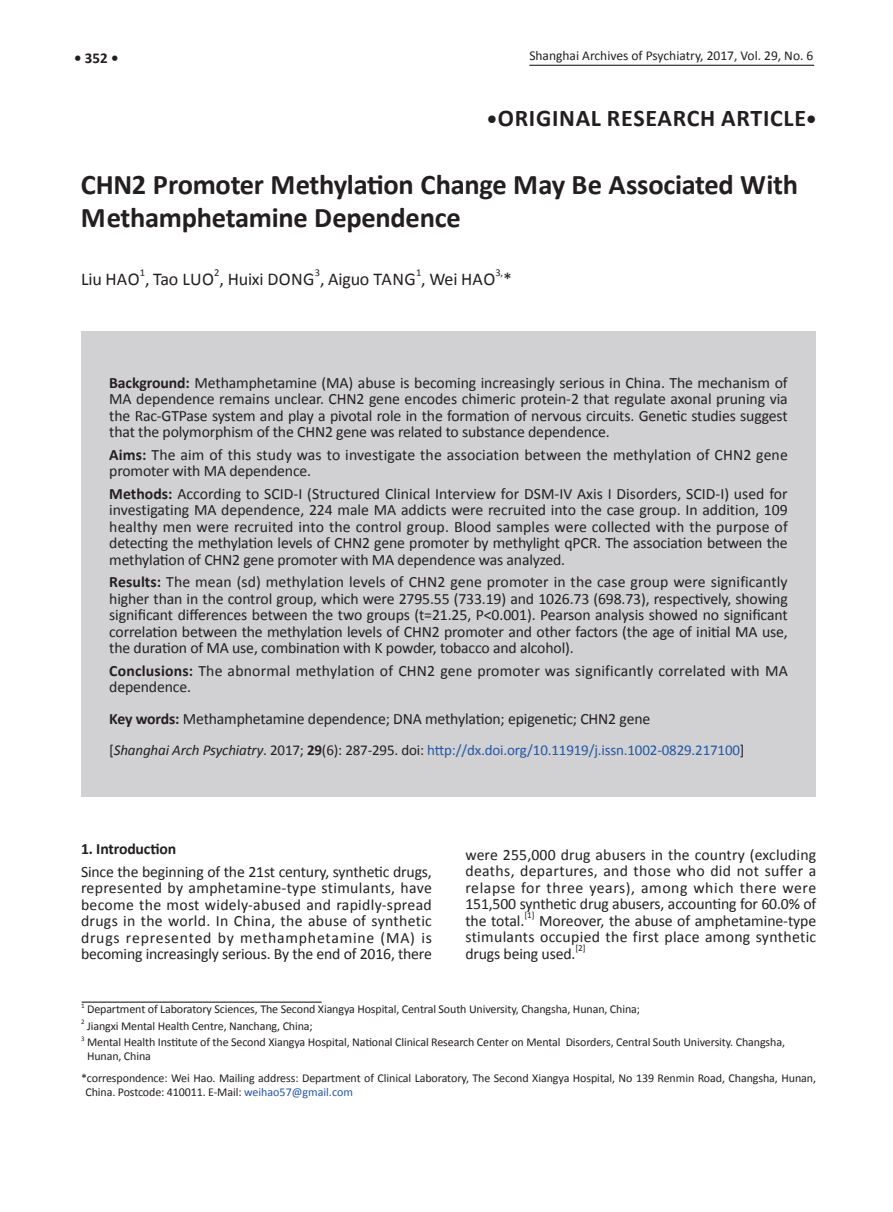
<style>
.page{position:relative;width:893px;height:1212px;background:#fff}
.page>*{position:absolute;margin:0;border:0;box-sizing:border-box;transform-origin:0 0}
.t1{font:700 28.5px/33px "Calibri";letter-spacing:-.01em;color:#231f20}
.t2{font:700 24px "Calibri";letter-spacing:.03em;color:#231f20}
.t3{font:18px "Calibri";letter-spacing:-.01em;color:#231f20}
.t4{font:15.75px/16.5px "Calibri";letter-spacing:-.01em;color:#221f1f;text-align:justify}
.t5{font:15.75px/16.5px "Calibri";letter-spacing:-.01em;color:#231f20;text-align:justify}
.t6{font:15.75px/16.5px "Calibri";letter-spacing:.01em;color:#221f1f}
.t7{font:700 15.75px "Calibri";letter-spacing:-.01em;color:#221f1f}
.t8{font:15px "Calibri";letter-spacing:-.01em;color:#2256a6}
.t9{font:700 15px "Calibri";color:#231f20}
.t10{font:13.5px "Calibri";color:#231f20}
.t11{font:12px/13.5px "Calibri";letter-spacing:-.01em;color:#231f20}
.t12{font:10.5px "Calibri";color:#231f20}
.t13{font:9.15px "Calibri";color:#221f1f}
.t14{font:7.05px "Calibri";color:#231f20}
.s1{font-size:21px}
.s2{font-weight:700}
.s3{color:#221f1f}
.s4{font-weight:700;color:#231f20}
.s5{color:#231f20}
.s6{font-style:italic;color:#231f20}
.s7{color:#2256a6}
</style>
<div class="page">
<hr style="left:529px;top:65px;width:285px;height:1px;background:#231f20">
<hr style="left:82px;top:1001px;width:240px;height:2px;background:#231f20">
<div style="left:82px;top:331px;width:734px;height:465px;background:#d1d1d3"></div>
<p class="t9" style="left:74px;top:48px;width:46px">• 352 •</p>
<p class="t10" style="left:529px;top:47px;width:286px">Shanghai Archives of Psychiatry, 2017, Vol. 29, No. 6</p>
<h2 class="t2" style="left:487px;top:103px;width:331px"><span class="s1">•</span>ORIGINAL RESEARCH ARTICLE<span class="s1">•</span></h2>
<h1 class="t1" style="left:81px;top:168px;width:719px">CHN2 Promoter Methylation Change May Be Associated With<br>Methamphetamine Dependence</h1>
<p class="t12" style="left:140px;top:266px;width:7px">1</p>
<p class="t12" style="left:214px;top:266px;width:7px">2</p>
<p class="t12" style="left:315px;top:266px;width:7px">3</p>
<p class="t12" style="left:416px;top:266px;width:7px">1</p>
<p class="t12" style="left:495px;top:266px;width:9px">3,</p>
<p class="t3" style="left:81px;top:267px;width:432px">Liu HAO , Tao LUO , Huixi DONG , Aiguo TANG , Wei HAO *</p>
<p class="t5" style="left:109px;top:374px;width:680px"><span class="s2">Background:</span> Methamphetamine (MA) abuse is becoming increasingly serious in China. The mechanism of MA dependence remains unclear. CHN2 gene encodes chimeric protein-2 that regulate axonal pruning via the Rac-GTPase system and play a pivotal role in the formation of nervous circuits. Genetic studies suggest that the polymorphism of the CHN2 gene was related to substance dependence.</p>
<p class="t5" style="left:109px;top:446px;width:680px"><span class="s2">Aims:</span> The aim of this study was to investigate the association between the methylation of CHN2 gene promoter with MA dependence.</p>
<p class="t5" style="left:109px;top:485px;width:680px"><span class="s2">Methods:</span> <span class="s3">According to SCID-I (Structured Clinical Interview for DSM-IV Axis I Disorders, SCID-I) used for </span>investigating MA dependence<span class="s3">, 224 male</span> MA <span class="s3">addicts were recruited into the case group.</span> In addition, <span class="s3">109 healthy men were recruited into the control group</span>. Blood samples were collected with the purpose of detecting the methylation levels of CHN2 gene promoter by methylight qPCR. The association between the methylation of CHN2 gene promoter with MA dependence was analyzed.</p>
<p class="t4" style="left:109px;top:574px;width:680px"><span class="s4">Results:</span> <span class="s5">The mean (sd) methylation levels of CHN2 gene promoter in the case group were significantly higher than in the control group, which were 2795.55 (733.19) and 1026.73 (698.73), respectively,</span> showing significant differences between the two groups (t=21.25, P&lt;0.001). Pearson analysis showed no significant correlation between the methylation levels of CHN2 promoter and other factors (the age of initial MA use, the duration of MA use, combination with K powder, tobacco and alcohol).</p>
<p class="t6" style="left:109px;top:662px;width:680px"><span class="s4">Conclusions:</span> The abnormal methylation of CHN2 gene promoter was significantly correlated with <span class="s5">MA </span>dependence.</p>
<p class="t5" style="left:109px;top:710px;width:543px"><span class="s2">Key words:</span> Methamphetamine dependence; DNA methylation; epigenetic; CHN2 gene</p>
<p class="t8" style="left:109px;top:740px;width:637px"><span class="s5">[</span><span class="s6">Shanghai Arch Psychiatry</span><span class="s5">. 2017;</span> <span class="s4">29</span><span class="s5">(6): 287-295. doi:</span> http://dx.doi.org/10.11919/j.issn.1002-0829.217100<span class="s5">]</span></p>
<p class="t7" style="left:81px;top:839px;width:97px">1. Introduction</p>
<p class="t4" style="left:81px;top:863px;width:352px">Since the beginning of the 21st century, synthetic drugs, represented by amphetamine-type stimulants, have become the most widely-abused and rapidly-spread drugs in the world. In China, the abuse of synthetic drugs represented by methamphetamine (MA) is becoming increasingly serious. By the end of 2016, there</p>
<p class="t4" style="left:465px;top:846px;width:352px">were 255,000 drug abusers in the country (excluding deaths, departures, and those who did not suffer a relapse for three years), among which there were 151,500 synthetic drug abusers, accounting for 60.0% of the total.</p>
<p class="t13" style="left:524px;top:909px;width:12px">[1]</p>
<p class="t4" style="left:465px;top:912px;width:352px;text-indent:74px">Moreover, the abuse of amphetamine-type stimulants occupied the first place among synthetic drugs being used.</p>
<p class="t13" style="left:575px;top:942px;width:12px">[2]</p>
<p class="t14" style="left:81px;top:1001px;width:5px">1</p>
<p class="t11" style="left:87px;top:1002px;width:554px">Department of Laboratory Sciences, The Second Xiangya Hospital, Central South University, Changsha, Hunan, China;</p>
<p class="t14" style="left:81px;top:1017px;width:5px">2</p>
<p class="t11" style="left:87px;top:1019px;width:227px">Jiangxi Mental Health Centre, Nanchang, China;</p>
<p class="t14" style="left:81px;top:1034px;width:5px">3</p>
<p class="t11" style="left:87px;top:1035px;width:699px">Mental Health Institute of the Second Xiangya Hospital, National Clinical Research Center on Mental Disorders, Central South University. Changsha,<br>Hunan, China</p>
<p class="t11" style="left:85px;top:1071px;width:732px;text-indent:-4px">*correspondence: Wei Hao. Mailing address: Department of Clinical Laboratory, The Second Xiangya Hospital, No 139 Renmin Road, Changsha, Hunan,<br>China. Postcode: 410011. E-Mail: <span class="s7">weihao57@gmail.com</span></p>
</div>
